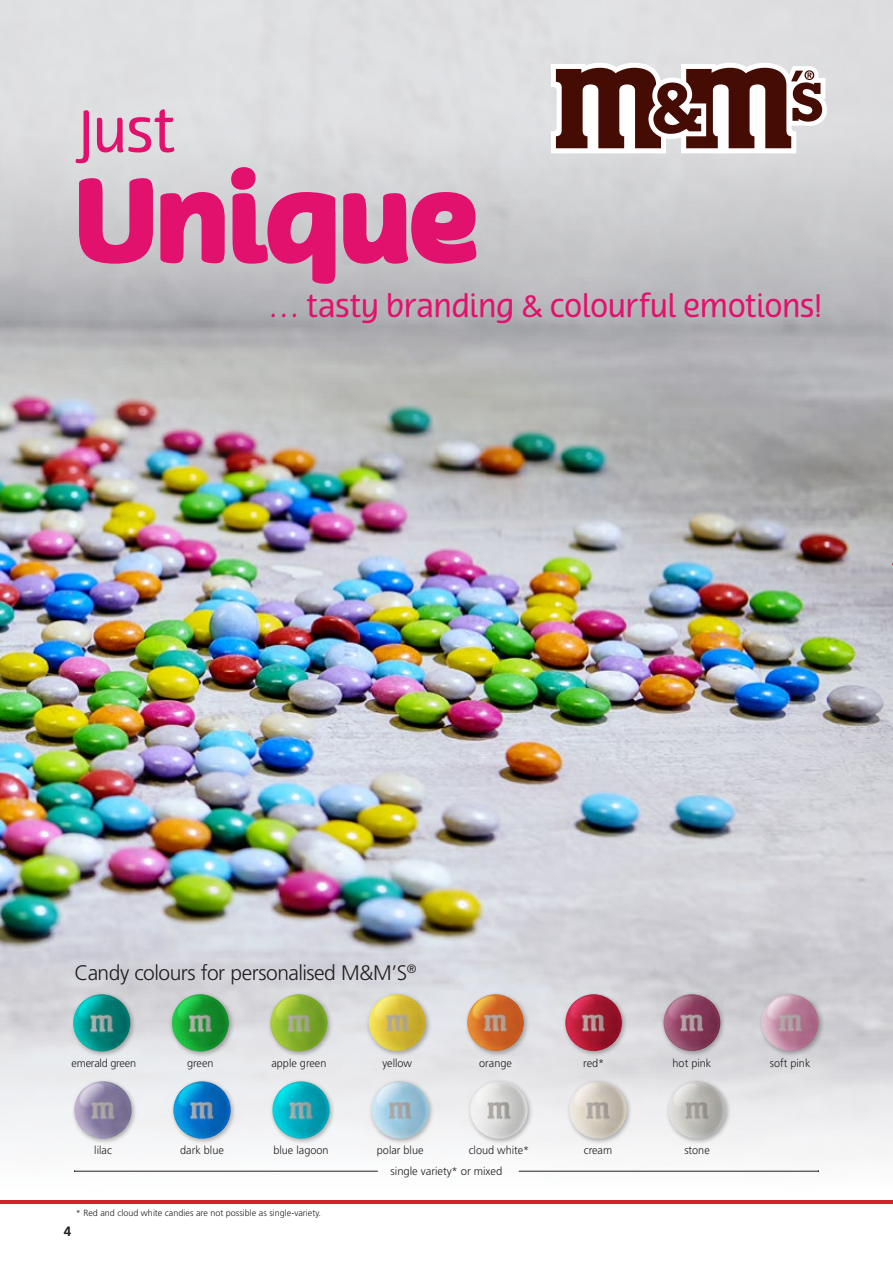
<style>
.page{position:relative;width:893px;height:1263px;background:#fff}
.page>*{position:absolute;margin:0;border:0;box-sizing:border-box;transform-origin:0 0}
.t1{font:900 115.5px "Terfens";letter-spacing:-.03em;color:#e2116d}
.t2{font:57px "Terfens";color:#e2116d}
.t3{font:30px "Terfens";letter-spacing:-.02em;color:#e2116d}
.t4{font:300 21px "Frutiger LT Std";letter-spacing:-.025em;color:#231f20}
.t5{font:700 13.5px "Frutiger LT Std";color:#231f20}
.t6{font:300 11.25px "Frutiger LT Std";color:#231f20}
.t7{font:300 11.25px "Frutiger LT Std";letter-spacing:-.02em;color:#231f20}
.t8{font:300 9px "Frutiger LT Std";color:#231f20}
</style>
<div class="page">
<hr style="left:0;top:1200px;width:893px;height:3px;background:#d1232a">
<img style="left:0;top:0;width:893px;height:1173px">
<svg style="left:891px;top:133px;width:2px;height:660px"></svg>
<div style="left:660px;top:991px;width:66px;height:66px;background:#231f20;opacity:.35"></div>
<img style="left:663px;top:994px;width:57px;height:57px;border-radius:28px">
<div style="left:562px;top:991px;width:66px;height:66px;background:#231f20;opacity:.35"></div>
<img style="left:565px;top:994px;width:57px;height:57px;border-radius:28px">
<div style="left:267px;top:991px;width:66px;height:66px;background:#231f20;opacity:.35"></div>
<img style="left:270px;top:994px;width:58px;height:57px;border-radius:29px">
<div style="left:464px;top:991px;width:66px;height:66px;background:#231f20;opacity:.35"></div>
<img style="left:467px;top:994px;width:57px;height:57px;border-radius:28px">
<div style="left:168px;top:991px;width:67px;height:66px;background:#231f20;opacity:.35"></div>
<img style="left:172px;top:994px;width:57px;height:57px;border-radius:29px">
<div style="left:758px;top:991px;width:66px;height:66px;background:#231f20;opacity:.35"></div>
<img style="left:762px;top:994px;width:57px;height:57px;border-radius:28px">
<div style="left:366px;top:991px;width:65px;height:66px;background:#231f20;opacity:.35"></div>
<img style="left:369px;top:994px;width:57px;height:57px;border-radius:28px">
<div style="left:70px;top:991px;width:66px;height:66px;background:#231f20;opacity:.35"></div>
<img style="left:73px;top:994px;width:57px;height:57px;border-radius:29px">
<div style="left:665px;top:1078px;width:66px;height:66px;background:#231f20;opacity:.35"></div>
<img style="left:668px;top:1081px;width:58px;height:58px;border-radius:29px">
<div style="left:566px;top:1078px;width:66px;height:66px;background:#231f20;opacity:.35"></div>
<img style="left:569px;top:1081px;width:58px;height:58px;border-radius:29px">
<div style="left:467px;top:1078px;width:66px;height:66px;background:#231f20;opacity:.35"></div>
<img style="left:470px;top:1081px;width:58px;height:58px;border-radius:29px">
<div style="left:368px;top:1078px;width:67px;height:66px;background:#231f20;opacity:.35"></div>
<img style="left:371px;top:1081px;width:58px;height:58px;border-radius:29px">
<div style="left:71px;top:1078px;width:67px;height:66px;background:#231f20;opacity:.35"></div>
<img style="left:74px;top:1081px;width:58px;height:58px;border-radius:29px">
<div style="left:269px;top:1078px;width:66px;height:66px;background:#231f20;opacity:.35"></div>
<img style="left:272px;top:1081px;width:58px;height:58px;border-radius:29px">
<div style="left:170px;top:1078px;width:67px;height:66px;background:#231f20;opacity:.35"></div>
<img style="left:173px;top:1081px;width:58px;height:58px;border-radius:29px">
<svg style="left:551px;top:63px;width:276px;height:90px"></svg>
<hr style="left:75px;top:1171px;width:303px;height:1px;background:#231f20">
<hr style="left:519px;top:1171px;width:299px;height:1px;background:#231f20">
<h2 class="t2" style="left:79px;top:97px;width:98px">Just</h2>
<h1 class="t1" style="left:74px;top:145px;width:407px">Unique</h1>
<h3 class="t3" style="left:268px;top:289px;width:556px">… tasty branding &amp; colourful emotions!</h3>
<h3 class="t4" style="left:75px;top:961px;width:343px">Candy colours for personalised M&amp;M’S<sup>®</sup></h3>
<p class="t7" style="left:72px;top:1056px;width:66px">emerald green</p>
<p class="t6" style="left:187px;top:1056px;width:28px">green</p>
<p class="t6" style="left:271px;top:1056px;width:56px">apple green</p>
<p class="t6" style="left:382px;top:1056px;width:31px">yellow</p>
<p class="t6" style="left:479px;top:1056px;width:34px">orange</p>
<p class="t6" style="left:583px;top:1056px;width:23px">red*</p>
<p class="t6" style="left:673px;top:1056px;width:40px">hot pink</p>
<p class="t6" style="left:770px;top:1056px;width:42px">soft pink</p>
<p class="t6" style="left:94px;top:1143px;width:19px">lilac</p>
<p class="t6" style="left:180px;top:1143px;width:45px">dark blue</p>
<p class="t6" style="left:273px;top:1143px;width:57px">blue lagoon</p>
<p class="t6" style="left:377px;top:1143px;width:48px">polar blue</p>
<p class="t6" style="left:469px;top:1143px;width:62px">cloud white*</p>
<p class="t6" style="left:584px;top:1143px;width:30px">cream</p>
<p class="t6" style="left:684px;top:1143px;width:27px">stone</p>
<p class="t8" style="left:76px;top:1207px;width:247px">* Red and cloud white candies are not possible as single-variety.</p>
<p class="t5" style="left:64px;top:1223px;width:9px">4</p>
<p class="t6" style="left:391px;top:1165px;width:113px">single variety* or mixed</p>
</div>
